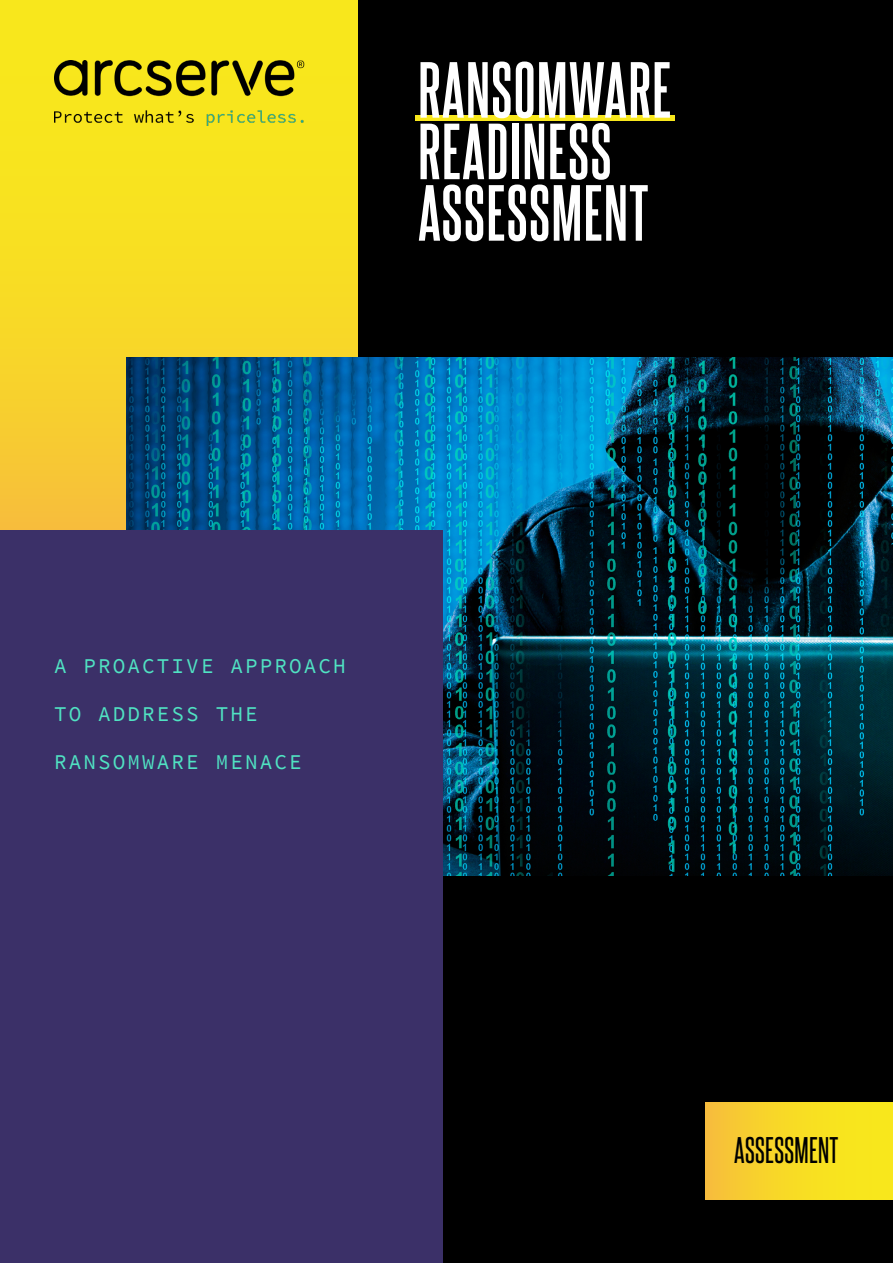
<style>
.page{position:relative;width:893px;height:1263px;background:#fff}
.page>*{position:absolute;margin:0;border:0;box-sizing:border-box;transform-origin:0 0}
.t1{font:700 67.5px/61.5px "Steelfish Rg";letter-spacing:.02em;color:#fff}
.t2{font:31.5px "Steelfish Rg";letter-spacing:.01em;color:#000}
.t3{font:21px "Source Code Pro";letter-spacing:.1em;color:#50e3c2}
</style>
<div class="page">
<div style="left:349px;top:0;width:544px;height:1263px;background:#000"></div>
<div style="left:0;top:0;width:357px;height:531px;background:linear-gradient(to bottom,#f8ef16,#f7c536)"></div>
<div style="left:706px;top:1102px;width:187px;height:97px;background:linear-gradient(to right,#f7c437,#f8ef16)"></div>
<img style="left:54px;top:60px;width:251px;height:66px">
<img style="left:126px;top:357px;width:767px;height:518px">
<div style="left:0;top:531px;width:442px;height:732px;background:#3b3068"></div>
<div style="left:416px;top:115px;width:259px;height:6px;background:#f8e71c"></div>
<h1 class="t1" style="left:418px;top:57px;width:254px">RANSOMWARE<br>READINESS<br>ASSESSMENT</h1>
<p class="t3" style="left:54px;top:653px;width:293px">A PROACTIVE APPROACH</p>
<p class="t3" style="left:54px;top:701px;width:205px">TO ADDRESS THE</p>
<p class="t3" style="left:54px;top:749px;width:249px">RANSOMWARE MENACE</p>
<h2 class="t2" style="left:734px;top:1131px;width:106px">ASSESSMENT</h2>
</div>
